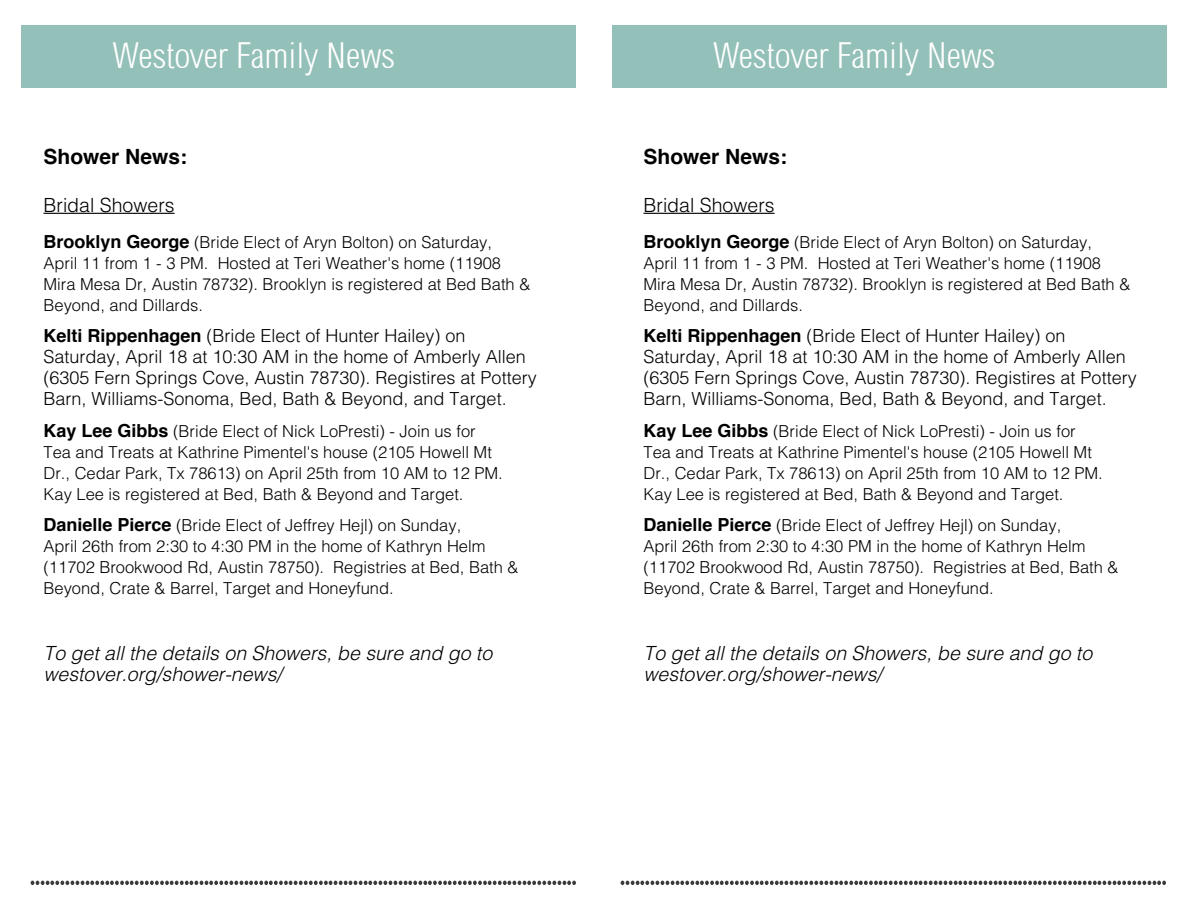
<style>
.page{position:relative;width:1188px;height:918px;background:#fff}
.page>*{position:absolute;margin:0;border:0;box-sizing:border-box;transform-origin:0 0}
.t1{font:36px "Sertig";color:#fff}
.Paragraph_Style_2_co{font:700 21px "Helvetica";color:#000}
.Paragraph_Style_2_co-2{font:italic 300 19.5px/21px "Helvetica";color:#000}
.Paragraph_Style_2_co-3{font:300 19.5px "Helvetica";color:#000}
.Paragraph_Style_2_co-4{font:300 18px/21px "Helvetica";color:#000}
.Paragraph_Style_2_co-5{font:300 16.5px/21px "Helvetica";color:#000}
.s1{font-weight:700;font-size:18px}
.s2{font-weight:700}
</style>
<div class="page">
<div style="left:22px;top:26px;width:554px;height:62px;background:#93c0b8"></div>
<hr style="left:44px;top:213px;width:131px;height:1px;background:#000">
<svg style="left:31px;top:881px;width:545px;height:4px"></svg>
<div style="left:612px;top:26px;width:554px;height:62px;background:#93c0b8"></div>
<svg style="left:621px;top:881px;width:545px;height:4px"></svg>
<hr style="left:644px;top:213px;width:131px;height:1px;background:#000">
<p class="t1" style="left:113px;top:34px;width:284px">Westover Family News</p>
<p class="t1" style="left:713px;top:34px;width:284px">Westover Family News</p>
<p class="Paragraph_Style_2_co" style="left:44px;top:143px;width:145px">Shower News:</p>
<p class="Paragraph_Style_2_co-3" style="left:44px;top:192px;width:133px">Bridal Showers</p>
<p class="Paragraph_Style_2_co-5" style="left:44px;top:231px;width:488px"><span class="s1">Brooklyn George</span> (Bride Elect of Aryn Bolton) on Saturday,<br>April 11 from 1 - 3 PM. Hosted at Teri Weather's home (11908<br>Mira Mesa Dr, Austin 78732). Brooklyn is registered at Bed Bath &amp; Beyond, and Dillards.</p>
<p class="Paragraph_Style_2_co-4" style="left:44px;top:325px;width:495px"><span class="s2">Kelti Rippenhagen</span> (Bride Elect of Hunter Hailey) on Saturday, April 18 at 10:30 AM in the home of Amberly Allen (6305 Fern Springs Cove, Austin 78730). Registires at Pottery Barn, Williams-Sonoma, Bed, Bath &amp; Beyond, and Target.</p>
<p class="Paragraph_Style_2_co-5" style="left:44px;top:420px;width:461px"><span class="s1">Kay Lee Gibbs</span> (Bride Elect of Nick LoPresti) - Join us for Tea and Treats at Kathrine Pimentel's house (2105 Howell Mt Dr., Cedar Park, Tx 78613) on April 25th from 10 AM to 12 PM.<br>Kay Lee is registered at Bed, Bath &amp; Beyond and Target.</p>
<p class="Paragraph_Style_2_co-5" style="left:44px;top:514px;width:477px"><span class="s1">Danielle Pierce</span> (Bride Elect of Jeffrey Hejl) on Sunday,<br>April 26th from 2:30 to 4:30 PM in the home of Kathryn Helm (11702 Brookwood Rd, Austin 78750). Registries at Bed, Bath &amp; Beyond, Crate &amp; Barrel, Target and Honeyfund.</p>
<p class="Paragraph_Style_2_co" style="left:644px;top:143px;width:145px">Shower News:</p>
<p class="Paragraph_Style_2_co-3" style="left:644px;top:192px;width:133px">Bridal Showers</p>
<p class="Paragraph_Style_2_co-5" style="left:644px;top:231px;width:488px"><span class="s1">Brooklyn George</span> (Bride Elect of Aryn Bolton) on Saturday,<br>April 11 from 1 - 3 PM. Hosted at Teri Weather's home (11908<br>Mira Mesa Dr, Austin 78732). Brooklyn is registered at Bed Bath &amp; Beyond, and Dillards.</p>
<p class="Paragraph_Style_2_co-4" style="left:644px;top:325px;width:495px"><span class="s2">Kelti Rippenhagen</span> (Bride Elect of Hunter Hailey) on Saturday, April 18 at 10:30 AM in the home of Amberly Allen (6305 Fern Springs Cove, Austin 78730). Registires at Pottery Barn, Williams-Sonoma, Bed, Bath &amp; Beyond, and Target.</p>
<p class="Paragraph_Style_2_co-5" style="left:644px;top:420px;width:461px"><span class="s1">Kay Lee Gibbs</span> (Bride Elect of Nick LoPresti) - Join us for Tea and Treats at Kathrine Pimentel's house (2105 Howell Mt Dr., Cedar Park, Tx 78613) on April 25th from 10 AM to 12 PM.<br>Kay Lee is registered at Bed, Bath &amp; Beyond and Target.</p>
<p class="Paragraph_Style_2_co-5" style="left:644px;top:514px;width:477px"><span class="s1">Danielle Pierce</span> (Bride Elect of Jeffrey Hejl) on Sunday,<br>April 26th from 2:30 to 4:30 PM in the home of Kathryn Helm (11702 Brookwood Rd, Austin 78750). Registries at Bed, Bath &amp; Beyond, Crate &amp; Barrel, Target and Honeyfund.</p>
<p class="Paragraph_Style_2_co-2" style="left:44px;top:642px;width:450px">To get all the details on Showers, be sure and go to westover.org/shower-news/</p>
<p class="Paragraph_Style_2_co-2" style="left:644px;top:642px;width:450px">To get all the details on Showers, be sure and go to westover.org/shower-news/</p>
</div>
